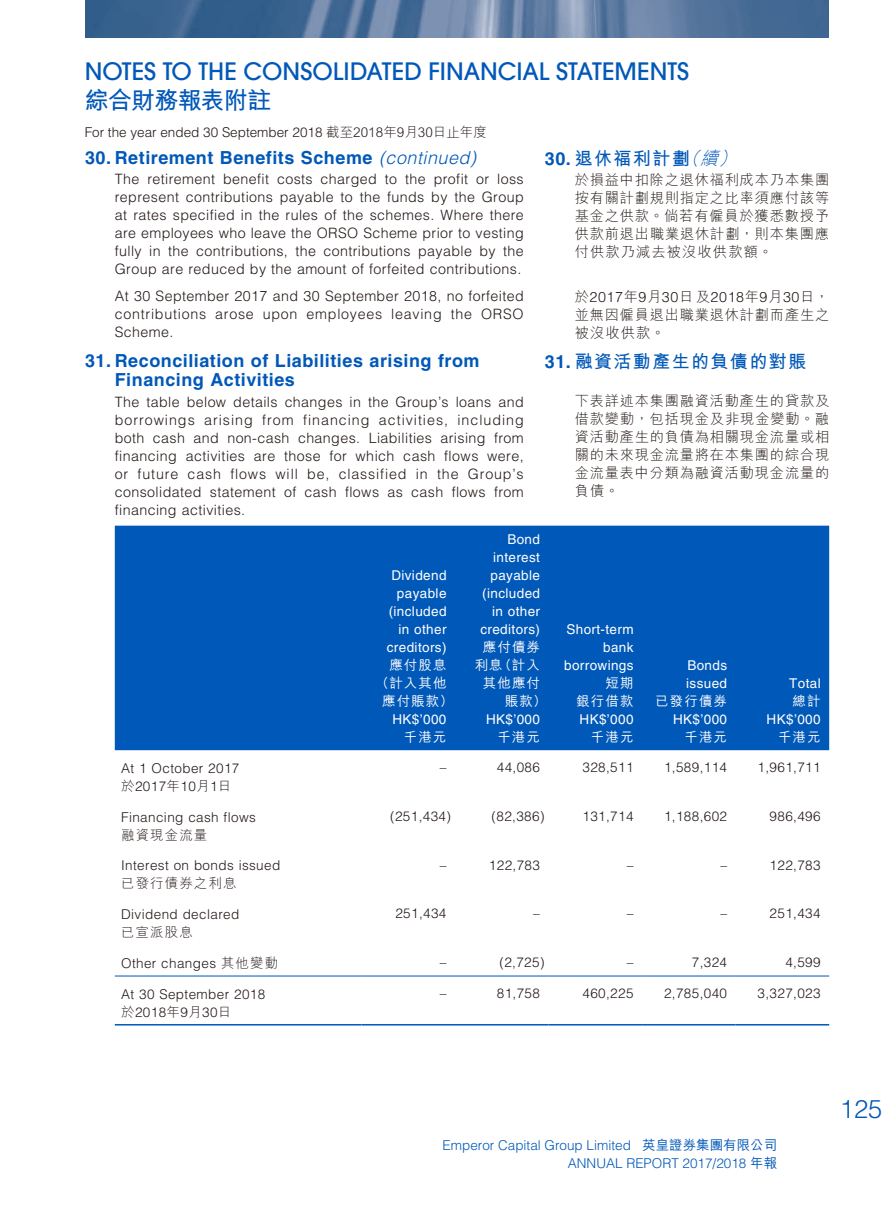
<style>
.page{position:relative;width:893px;height:1212px;background:#fff}
.page>*{position:absolute;margin:0;border:0;box-sizing:border-box;transform-origin:0 0}
.t1{font:300 25.5px "Helvetica LT Std";color:#0058b8}
.t2{font:500 24px "Avant Garde LT";color:#0058b8}
.t3{font:700 24px "M Hei HK";letter-spacing:-.03em;color:#0058b8}
.t4{font:700 18px/19.5px "Helvetica LT Std";letter-spacing:.03em;color:#0058b8}
.t5{font:700 18px "M Hei HK";letter-spacing:.08em;color:#0058b8}
.t6{font:300 14.25px/18px "Helvetica LT Std";letter-spacing:.03em;color:#231916;text-align:justify}
.t7{font:300 14.25px/18px "M Hei HK";letter-spacing:.055em;color:#231916;text-align:justify}
.t8{font:300 13.5px/18px "Helvetica LT Std";letter-spacing:.03em;color:#231916}
.t9{font:13.5px/18px "Helvetica LT Std";letter-spacing:.03em;color:#fff;text-align:right}
.t10{font:300 13.5px/18px "Helvetica LT Std";color:#0058b8;text-align:right}
.t11{font:500 13.5px/18px "M Hei HK";letter-spacing:.08em;color:#fff;text-align:center}
.t12{font:300 13.5px "Helvetica LT Std";color:#231916}
.t13{font:300 13.5px "M Hei HK";letter-spacing:.08em;color:#231916}
.s1{font-family:"M Hei HK"}
.s2{font-weight:300;font-style:italic}
.s3{font-family:"Helvetica LT Std"}
.s4{font-family:"M Hei HK";font-weight:500}
</style>
<div class="page">
<img style="left:85px;top:0;width:743px;height:38px">
<div style="left:115px;top:526px;width:714px;height:224px;background:#0058b8"></div>
<hr style="left:115px;top:1024px;width:246px;height:1px;background:#0058b8">
<hr style="left:361px;top:1024px;width:94px;height:1px;background:#0058b8">
<hr style="left:455px;top:1024px;width:94px;height:1px;background:#0058b8">
<hr style="left:549px;top:1024px;width:93px;height:1px;background:#0058b8">
<hr style="left:642px;top:1024px;width:94px;height:1px;background:#0058b8">
<hr style="left:736px;top:1024px;width:93px;height:1px;background:#0058b8">
<hr style="left:115px;top:975px;width:246px;height:1px;background:#0058b8">
<hr style="left:361px;top:975px;width:94px;height:1px;background:#0058b8">
<hr style="left:455px;top:975px;width:94px;height:1px;background:#0058b8">
<hr style="left:549px;top:975px;width:93px;height:1px;background:#0058b8">
<hr style="left:642px;top:975px;width:94px;height:1px;background:#0058b8">
<hr style="left:736px;top:975px;width:93px;height:1px;background:#0058b8">
<h2 class="t2" style="left:85px;top:57px;width:606px">NOTES TO THE CONSOLIDATED FINANCIAL STATEMENTS</h2>
<h2 class="t3" style="left:85px;top:83px;width:188px">綜合財務報表附註</h2>
<p class="t12" style="left:85px;top:124px;width:404px">For the year ended 30 September 2018 <span class="s1">截至2018年9月30日止年度</span></p>
<p class="t4" style="left:85px;top:147px;width:393px">30. Retirement Benefits Scheme <span class="s2">(continued)</span></p>
<p class="t6" style="left:115px;top:170px;width:410px">The retirement benefit costs charged to the profit or loss represent contributions payable to the funds by the Group at rates specified in the rules of the schemes. Where there are employees who leave the ORSO Scheme prior to vesting fully in the contributions, the contributions payable by the Group are reduced by the amount of forfeited contributions.</p>
<p class="t6" style="left:115px;top:287px;width:410px">At 30 September 2017 and 30 September 2018, no forfeited contributions arose upon employees leaving the ORSO Scheme.</p>
<p class="t4" style="left:115px;top:350px;width:366px;text-indent:-30px">31. Reconciliation of Liabilities arising from<br>Financing Activities</p>
<p class="t6" style="left:115px;top:392px;width:411px">The table below details changes in the Group’s loans and borrowings arising from financing activities, including both cash and non-cash changes. Liabilities arising from financing activities are those for which cash flows were, or future cash flows will be, classified in the Group’s consolidated statement of cash flows as cash flows from financing activities.</p>
<p class="t5" style="left:545px;top:145px;width:200px"><span class="s3">30.</span> 退休福利計劃<span class="s2">（續）</span></p>
<p class="t7" style="left:575px;top:171px;width:256px">於損益中扣除之退休福利成本乃本集團按有關計劃規則指定之比率須應付該等基金之供款。倘若有僱員於獲悉數授予供款前退出職業退休計劃，則本集團應付供款乃減去被沒收供款額。</p>
<p class="t6" style="left:575px;top:288px;width:256px"><span class="s1">於</span>2017<span class="s1">年</span>9<span class="s1">月</span>30<span class="s1">日及</span>2018<span class="s1">年</span>9<span class="s1">月</span>30<span class="s1">日，</span></p>
<p class="t7" style="left:575px;top:305px;width:256px">並無因僱員退出職業退休計劃而產生之被沒收供款。</p>
<p class="t5" style="left:545px;top:348px;width:263px"><span class="s3">31.</span> 融資活動產生的負債的對賬</p>
<p class="t7" style="left:575px;top:391px;width:256px">下表詳述本集團融資活動產生的貸款及借款變動，包括現金及非現金變動。融資活動產生的負債為相關現金流量或相關的未來現金流量將在本集團的綜合現金流量表中分類為融資活動現金流量的負債。</p>
<p class="t9" style="left:387px;top:566px;width:61px">Dividend payable (included in other creditors)</p>
<p class="t11" style="left:375px;top:655px;width:79px">應付股息<br>（計入其他應付賬款）</p>
<p class="t9" style="left:392px;top:710px;width:56px">HK$’000</p>
<p class="t11" style="left:404px;top:727px;width:44px">千港元</p>
<p class="t9" style="left:480px;top:530px;width:61px">Bond interest payable (included in other creditors)</p>
<p class="t11" style="left:483px;top:637px;width:59px">應付債券</p>
<p class="t11" style="left:475px;top:655px;width:67px">利息（計入</p>
<p class="t11" style="left:483px;top:673px;width:59px">其他應付</p>
<p class="t11" style="left:505px;top:691px;width:43px">賬款）</p>
<p class="t9" style="left:486px;top:710px;width:56px">HK$’000</p>
<p class="t11" style="left:497px;top:727px;width:44px">千港元</p>
<p class="t9" style="left:564px;top:620px;width:71px">Short-term bank borrowings</p>
<p class="t11" style="left:576px;top:673px;width:59px;text-align:right">短期<br>銀行借款</p>
<p class="t9" style="left:580px;top:710px;width:56px">HK$’000</p>
<p class="t11" style="left:591px;top:727px;width:44px">千港元</p>
<p class="t9" style="left:686px;top:656px;width:42px;text-align:left">Bonds issued</p>
<p class="t11" style="left:655px;top:691px;width:73px">已發行債券</p>
<p class="t9" style="left:673px;top:710px;width:56px">HK$’000</p>
<p class="t11" style="left:684px;top:727px;width:44px">千港元</p>
<p class="t9" style="left:789px;top:674px;width:33px">Total</p>
<p class="t11" style="left:793px;top:691px;width:30px">總計</p>
<p class="t9" style="left:767px;top:710px;width:56px">HK$’000</p>
<p class="t11" style="left:778px;top:727px;width:44px">千港元</p>
<p class="t8" style="left:121px;top:759px;width:120px">At 1 October 2017<span class="s1">於</span>2017<span class="s1">年</span>10<span class="s1">月</span>1<span class="s1">日</span></p>
<p class="t8" style="left:440px;top:758px;width:8px">–</p>
<p class="t8" style="left:497px;top:758px;width:45px">44,086</p>
<p class="t8" style="left:582px;top:758px;width:53px">328,511</p>
<p class="t8" style="left:664px;top:758px;width:65px">1,589,114</p>
<p class="t8" style="left:758px;top:758px;width:65px">1,961,711</p>
<p class="t8" style="left:121px;top:807px;width:136px">Financing cash flows</p>
<p class="t13" style="left:121px;top:825px;width:88px">融資現金流量</p>
<p class="t8" style="left:390px;top:807px;width:62px">(251,434)</p>
<p class="t8" style="left:492px;top:807px;width:54px">(82,386)</p>
<p class="t8" style="left:582px;top:807px;width:53px">131,714</p>
<p class="t8" style="left:664px;top:807px;width:65px">1,188,602</p>
<p class="t8" style="left:770px;top:807px;width:53px">986,496</p>
<p class="t8" style="left:121px;top:856px;width:161px">Interest on bonds issued</p>
<p class="t13" style="left:121px;top:874px;width:117px">已發行債券之利息</p>
<p class="t8" style="left:121px;top:905px;width:120px">Dividend declared</p>
<p class="t13" style="left:121px;top:922px;width:73px">已宣派股息</p>
<p class="t8" style="left:440px;top:856px;width:8px">–</p>
<p class="t8" style="left:489px;top:856px;width:53px">122,783</p>
<p class="t8" style="left:627px;top:856px;width:8px">–</p>
<p class="t8" style="left:720px;top:856px;width:8px">–</p>
<p class="t8" style="left:770px;top:856px;width:53px">122,783</p>
<p class="t8" style="left:395px;top:904px;width:53px">251,434</p>
<p class="t8" style="left:533px;top:904px;width:8px">–</p>
<p class="t8" style="left:627px;top:904px;width:8px">–</p>
<p class="t8" style="left:720px;top:904px;width:8px">–</p>
<p class="t8" style="left:770px;top:904px;width:53px">251,434</p>
<p class="t8" style="left:121px;top:954px;width:159px">Other changes <span class="s1">其他變動</span></p>
<p class="t8" style="left:440px;top:953px;width:8px">–</p>
<p class="t8" style="left:499px;top:953px;width:47px">(2,725)</p>
<p class="t8" style="left:627px;top:953px;width:8px">–</p>
<p class="t8" style="left:692px;top:953px;width:37px">7,324</p>
<p class="t8" style="left:785px;top:953px;width:37px">4,599</p>
<p class="t8" style="left:121px;top:985px;width:146px">At 30 September 2018<span class="s1">於</span>2018<span class="s1">年</span>9<span class="s1">月</span>30<span class="s1">日</span></p>
<p class="t8" style="left:440px;top:984px;width:8px">–</p>
<p class="t8" style="left:497px;top:984px;width:45px">81,758</p>
<p class="t8" style="left:582px;top:984px;width:53px">460,225</p>
<p class="t8" style="left:664px;top:984px;width:65px">2,785,040</p>
<p class="t8" style="left:758px;top:984px;width:65px">3,327,023</p>
<p class="t10" style="left:443px;top:1136px;width:336px">Emperor Capital Group Limited <span class="s4">英皇證券集團有限公司<br></span>ANNUAL REPORT 2017/2018 <span class="s4">年報</span></p>
<h1 class="t1" style="left:840px;top:1093px;width:44px">125</h1>
</div>
